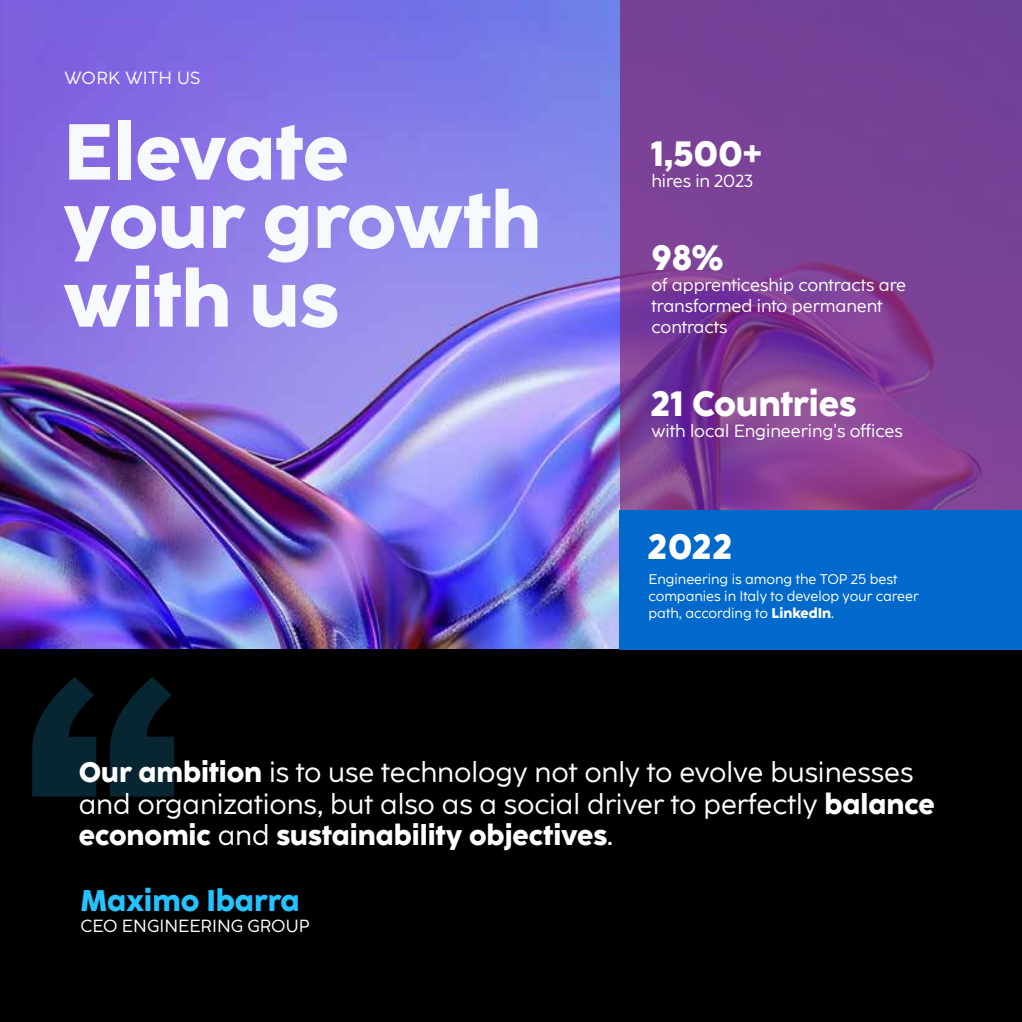
<style>
.page{position:relative;width:1022px;height:1022px;background:#fff}
.page>*{position:absolute;margin:0;border:0;box-sizing:border-box;transform-origin:0 0}
.t1{font:800 350px "Coco Eng";color:#24c2ff}
.t2{font:800 78.75px/68.2px "Coco Eng";color:#f7fafc}
.t3{font:800 35px "Coco Eng";color:#fff}
.t4{font:800 29.75px "Coco Eng";color:#24c2ff}
.t5{font:28px/31.5px "Coco Eng";color:#fff}
.t6{font:17.5px/21px "Coco Eng";color:#fff}
.t7{font:17.5px "Coco Eng";letter-spacing:.02em;color:#f7fafc}
.t8{font:14px/16.8px "Coco Eng";color:#fff}
.s1{font-weight:800}
</style>
<div class="page">
<img style="left:0;top:0;width:620px;height:650px">
<svg style="left:620px;top:0;width:402px;height:650px;background:#7a3f95"></svg>
<div style="left:0;top:650px;width:1022px;height:372px;background:#000"></div>
<div style="left:620px;top:510px;width:402px;height:139px;background:#0069cb"></div>
<p class="t7" style="left:64px;top:66px;width:138px">WORK WITH US</p>
<h2 class="t2" style="left:63px;top:113px;width:479px">Elevate your growth</h2>
<h2 class="t2" style="left:63px;top:260px;width:277px">with us</h2>
<p class="t3" style="left:651px;top:128px;width:112px">1,500+</p>
<p class="t6" style="left:651px;top:169px;width:103px">hires in 2023</p>
<p class="t3" style="left:651px;top:233px;width:74px">98%</p>
<p class="t6" style="left:651px;top:274px;width:256px">of apprenticeship contracts are transformed into permanent contracts</p>
<p class="t3" style="left:651px;top:378px;width:206px">21 Countries</p>
<p class="t6" style="left:651px;top:419px;width:253px">with local Engineering's offices</p>
<p class="t3" style="left:648px;top:522px;width:85px">2022</p>
<p class="t8" style="left:648px;top:570px;width:272px">Engineering is among the TOP 25 best companies in Italy to develop your career path, according to <span class="s1">LinkedIn</span>.</p>
<h1 class="t1" style="left:19px;top:572px;width:169px">“</h1>
<p class="t5" style="left:79px;top:756px;width:858px"><span class="s1">Our ambition</span> is to use technology not only to evolve businesses and organizations, but also as a social driver to perfectly <span class="s1">balance economic</span> and <span class="s1">sustainability objectives</span>.</p>
<p class="t4" style="left:80px;top:879px;width:221px">Maximo Ibarra</p>
<p class="t6" style="left:80px;top:914px;width:231px">CEO ENGINEERING GROUP</p>
</div>
